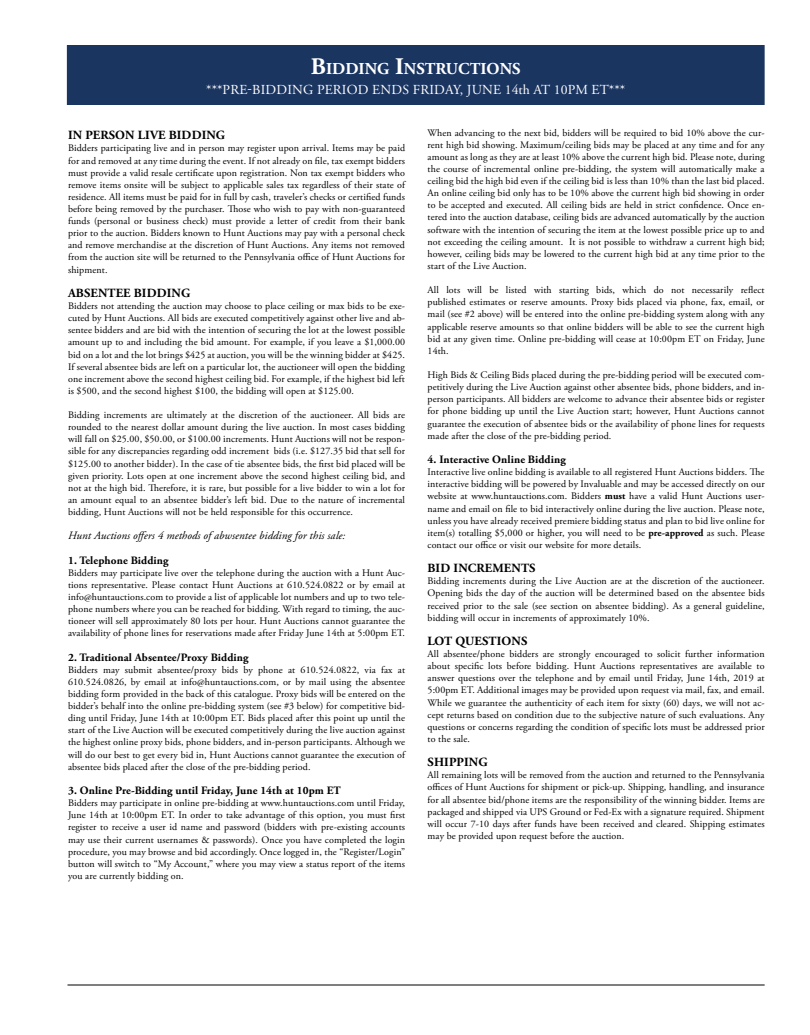
<style>
.page{position:relative;width:810px;height:1035px;background:#fff}
.page>*{position:absolute;margin:0;border:0;box-sizing:border-box;transform-origin:0 0}
.t1{font:700 16.62px "Adobe Garamond Pro";color:#fff}
.t2{font:13.75px "Adobe Garamond Pro";letter-spacing:.015em;color:#fff}
.t3{font:700 12.5px "Adobe Garamond Pro";letter-spacing:.01em;color:#000}
.t4{font:700 11.25px "Adobe Garamond Pro";letter-spacing:.01em;color:#000}
.t5{font:italic 11.25px "Adobe Garamond Pro";letter-spacing:.01em;color:#000}
.t6{font:10px/12.1px "Adobe Garamond Pro";letter-spacing:.01em;color:#000;text-align:justify}
.s1{font-size:23.75px}
.s2{font-weight:700}
</style>
<div class="page">
<hr style="left:68px;top:985px;width:697px;height:1px;background:#000">
<div style="left:68px;top:46px;width:696px;height:58px;background:#1b3561"></div>
<div style="left:67px;top:45px;width:698px;height:60px;border:1px solid #1b3561"></div>
<h1 class="t1" style="left:311px;top:59px;width:211px"><span class="s1">B</span>IDDING <span class="s1">I</span>NSTRUCTIONS</h1>
<h2 class="t2" style="left:206px;top:81px;width:420px">***PRE-BIDDING PERIOD ENDS FRIDAY, JUNE 14th AT 10PM ET***</h2>
<p class="t3" style="left:68px;top:128px;width:159px">IN PERSON LIVE BIDDING</p>
<p class="t6" style="left:68px;top:143px;width:339px">Bidders participating live and in person may register upon arrival. Items may be paid for and removed at any time during the event. If not already on file, tax exempt bidders must provide a valid resale certificate upon registration. Non tax exempt bidders who remove items onsite will be subject to applicable sales tax regardless of their state of residence. All items must be paid for in full by cash, traveler’s checks or certified funds before being removed by the purchaser. Those who wish to pay with non-guaranteed funds (personal or business check) must provide a letter of credit from their bank prior to the auction. Bidders known to Hunt Auctions may pay with a personal check and remove merchandise at the discretion of Hunt Auctions. Any items not removed from the auction site will be returned to the Pennsylvania office of Hunt Auctions for shipment.</p>
<p class="t3" style="left:68px;top:286px;width:124px">ABSENTEE BIDDING</p>
<p class="t6" style="left:68px;top:300px;width:339px">Bidders not attending the auction may choose to place ceiling or max bids to be exe&shy;cuted by Hunt Auctions. All bids are executed competitively against other live and ab&shy;sentee bidders and are bid with the intention of securing the lot at the lowest possible amount up to and including the bid amount. For example, if you leave a $1,000.00 bid on a lot and the lot brings $425 at auction, you will be the winning bidder at $425.<br>If several absentee bids are left on a particular lot, the auctioneer will open the bidding one increment above the second highest ceiling bid. For example, if the highest bid left is $500, and the second highest $100, the bidding will open at $125.00.</p>
<p class="t6" style="left:68px;top:409px;width:339px">Bidding increments are ultimately at the discretion of the auctioneer. All bids are rounded to the nearest dollar amount during the live auction. In most cases bidding will fall on $25.00, $50.00, or $100.00 increments. Hunt Auctions will not be respon&shy;sible for any discrepancies regarding odd increment bids (i.e. $127.35 bid that sell for $125.00 to another bidder). In the case of tie absentee bids, the first bid placed will be given priority. Lots open at one increment above the second highest ceiling bid, and not at the high bid. Therefore, it is rare, but possible for a live bidder to win a lot for an amount equal to an absentee bidder’s left bid. Due to the nature of incremental bidding, Hunt Auctions will not be held responsible for this occurrence.</p>
<p class="t5" style="left:68px;top:529px;width:279px">Hunt Auctions offers 4 methods of abwsentee bidding for this sale:</p>
<p class="t4" style="left:68px;top:554px;width:102px">1. Telephone Bidding</p>
<p class="t6" style="left:68px;top:567px;width:339px">Bidders may participate live over the telephone during the auction with a Hunt Auc&shy;tions representative. Please contact Hunt Auctions at 610.524.0822 or by email at info@huntauctions.com to provide a list of applicable lot numbers and up to two tele&shy;phone numbers where you can be reached for bidding. With regard to timing, the auc&shy;tioneer will sell approximately 80 lots per hour. Hunt Auctions cannot guarantee the availability of phone lines for reservations made after Friday June 14th at 5:00pm ET.</p>
<p class="t4" style="left:68px;top:651px;width:182px">2. Traditional Absentee/Proxy Bidding</p>
<p class="t6" style="left:68px;top:664px;width:339px">Bidders may submit absentee/proxy bids by phone at 610.524.0822, via fax at 610.524.0826, by email at info@huntauctions.com, or by mail using the absentee bidding form provided in the back of this catalogue. Proxy bids will be entered on the bidder’s behalf into the online pre-bidding system (see #3 below) for competitive bid&shy;ding until Friday, June 14th at 10:00pm ET. Bids placed after this point up until the start of the Live Auction will be executed competitively during the live auction against the highest online proxy bids, phone bidders, and in-person participants. Although we will do our best to get every bid in, Hunt Auctions cannot guarantee the execution of absentee bids placed after the close of the pre-bidding period.</p>
<p class="t4" style="left:68px;top:784px;width:274px">3. Online Pre-Bidding until Friday, June 14th at 10pm ET</p>
<p class="t6" style="left:68px;top:797px;width:339px">Bidders may participate in online pre-bidding at www.huntauctions.com until Friday, June 14th at 10:00pm ET. In order to take advantage of this option, you must first register to receive a user id name and password (bidders with pre-existing accounts may use their current usernames &amp; passwords). Once you have completed the login procedure, you may browse and bid accordingly. Once logged in, the “Register/Login” button will switch to “My Account,” where you may view a status report of the items you are currently bidding on.</p>
<p class="t6" style="left:428px;top:127px;width:339px">When advancing to the next bid, bidders will be required to bid 10% above the cur&shy;rent high bid showing. Maximum/ceiling bids may be placed at any time and for any amount as long as they are at least 10% above the current high bid. Please note, during the course of incremental online pre-bidding, the system will automatically make a ceiling bid the high bid even if the ceiling bid is less than 10% than the last bid placed.<br>An online ceiling bid only has to be 10% above the current high bid showing in order to be accepted and executed. All ceiling bids are held in strict confidence. Once en&shy;tered into the auction database, ceiling bids are advanced automatically by the auction software with the intention of securing the item at the lowest possible price up to and not exceeding the ceiling amount. It is not possible to withdraw a current high bid; however, ceiling bids may be lowered to the current high bid at any time prior to the start of the Live Auction.</p>
<p class="t6" style="left:428px;top:284px;width:339px">All lots will be listed with starting bids, which do not necessarily reflect published estimates or reserve amounts. Proxy bids placed via phone, fax, email, or mail (see #2 above) will be entered into the online pre-bidding system along with any applicable reserve amounts so that online bidders will be able to see the current high bid at any given time. Online pre-bidding will cease at 10:00pm ET on Friday, June 14th.</p>
<p class="t6" style="left:428px;top:369px;width:339px">High Bids &amp; Ceiling Bids placed during the pre-bidding period will be executed com&shy;petitively during the Live Auction against other absentee bids, phone bidders, and in&shy;person participants. All bidders are welcome to advance their absentee bids or register for phone bidding up until the Live Auction start; however, Hunt Auctions cannot guarantee the execution of absentee bids or the availability of phone lines for requests made after the close of the pre-bidding period.</p>
<p class="t4" style="left:428px;top:453px;width:140px">4. Interactive Online Bidding</p>
<p class="t6" style="left:428px;top:466px;width:339px">Interactive live online bidding is available to all registered Hunt Auctions bidders. The interactive bidding will be powered by Invaluable and may be accessed directly on our website at www.huntauctions.com. Bidders <span class="s2">must</span> have a valid Hunt Auctions user&shy;name and email on file to bid interactively online during the live auction. Please note, unless you have already received premiere bidding status and plan to bid live online for item(s) totalling $5,000 or higher, you will need to be <span class="s2">pre-approved</span> as such. Please contact our office or visit our website for more details.</p>
<p class="t3" style="left:428px;top:561px;width:109px">BID INCREMENTS</p>
<p class="t6" style="left:428px;top:575px;width:339px">Bidding increments during the Live Auction are at the discretion of the auctioneer.<br>Opening bids the day of the auction will be determined based on the absentee bids received prior to the sale (see section on absentee bidding). As a general guideline, bidding will occur in increments of approximately 10%.</p>
<p class="t3" style="left:428px;top:634px;width:101px">LOT QUESTIONS</p>
<p class="t6" style="left:428px;top:648px;width:339px">All absentee/phone bidders are strongly encouraged to solicit further information about specific lots before bidding. Hunt Auctions representatives are available to answer questions over the telephone and by email until Friday, June 14th, 2019 at 5:00pm ET. Additional images may be provided upon request via mail, fax, and email.<br>While we guarantee the authenticity of each item for sixty (60) days, we will not ac&shy;cept returns based on condition due to the subjective nature of such evaluations. Any questions or concerns regarding the condition of specific lots must be addressed prior to the sale.</p>
<p class="t3" style="left:428px;top:755px;width:62px">SHIPPING</p>
<p class="t6" style="left:428px;top:769px;width:339px">All remaining lots will be removed from the auction and returned to the Pennsylvania offices of Hunt Auctions for shipment or pick-up. Shipping, handling, and insurance for all absentee bid/phone items are the responsibility of the winning bidder. Items are packaged and shipped via UPS Ground or Fed-Ex with a signature required. Shipment will occur 7-10 days after funds have been received and cleared. Shipping estimates may be provided upon request before the auction.</p>
</div>
